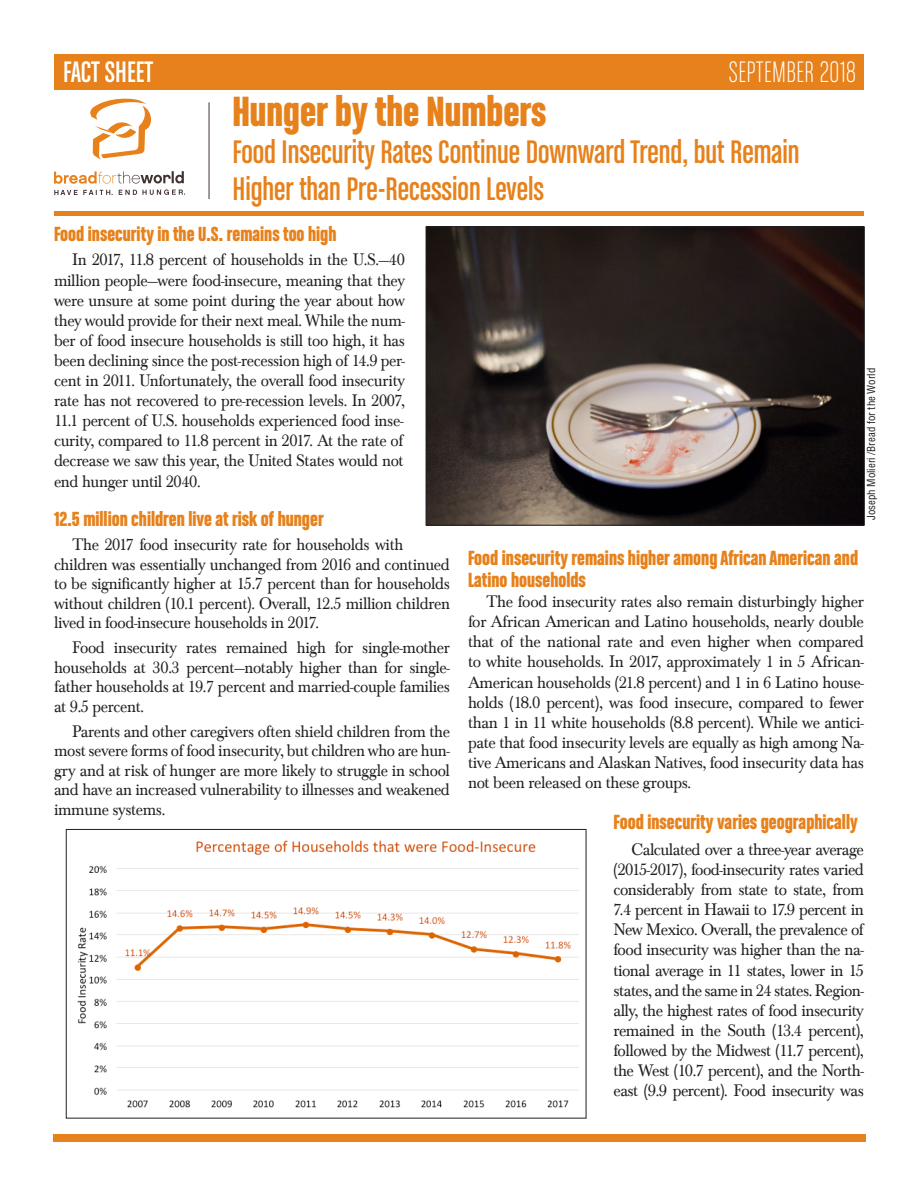
<style>
.page{position:relative;width:918px;height:1188px;background:#fff}
.page>*{position:absolute;margin:0;border:0;box-sizing:border-box;transform-origin:0 0}
.t1{font:44.85px "Chalet Comprime Hong Kong Sixty";color:#e6811b}
.t2{font:34.65px/37.2px "Chalet Comprime Cologne Sixty";color:#e6811b}
.t3{font:31.5px "Chalet Comprime Milan Sixty";letter-spacing:.02em;color:#fff}
.t4{font:31.5px "Chalet Comprime Cologne Sixty";color:#fff}
.Subhead_-_Fact_Sheet{font:21.75px/22.5px "Chalet Comprime Hong Kong Sixty";color:#e6811b}
.Body_text_-_Fact_She{font:21.75px "Chalet Comprime Hong Kong Sixty";color:#e6811b}
.Body_text_-_Fact_She-2{font:17.25px/20.1px "Baskerville Com";letter-spacing:-.02em;color:#231f20;text-align:justify;scale:.95 1}
.Body_text_-_Fact_She-3{font:17.25px/20.1px "Baskerville Com";letter-spacing:-.02em;color:#231f20;text-align:justify;scale:.96 1}
.t5{font:condensed 10.8px "Helvetica";color:#231f20}
</style>
<div class="page">
<div style="left:53px;top:1134px;width:813px;height:7px;background:#e6811b"></div>
<img style="left:428px;top:228px;width:435px;height:296px">
<div style="left:426px;top:226px;width:439px;height:300px;border:1px solid #231f20"></div>
<div style="left:54px;top:54px;width:810px;height:35px;background:#e6811b"></div>
<hr style="left:54px;top:212px;width:810px;height:4px;background:#e6811b">
<hr style="left:209px;top:102px;width:1px;height:97px;background:#40302f">
<svg style="left:90px;top:98px;width:61px;height:62px"></svg>
<svg style="left:54px;top:171px;width:131px;height:24px"></svg>
<img style="left:77px;top:829px;width:510px;height:282px">
<div style="left:66px;top:829px;width:520px;height:290px;border:1px solid #231f20"></div>
<p class="t4" style="left:63px;top:54px;width:92px">FACT SHEET</p>
<p class="t3" style="left:729px;top:55px;width:129px">SEPTEMBER 2018</p>
<p class="t1" style="left:232px;top:85px;width:315px">Hunger by the Numbers</p>
<p class="t2" style="left:232px;top:133px;width:569px">Food Insecurity Rates Continue Downward Trend, but Remain<br>Higher than Pre-Recession Levels</p>
<p class="Subhead_-_Fact_Sheet" style="left:54px;top:222px;width:284px">Food insecurity in the U.S. remains too high</p>
<p class="Body_text_-_Fact_She-2" style="left:54px;top:250px;width:371px;text-indent:18px">In 2017, 11.8 percent of households in the U.S.—40 million people—were food-insecure, meaning that they were unsure at some point during the year about how they would provide for their next meal. While the num&shy;ber of food insecure households is still too high, it has been declining since the post-recession high of 14.9 per&shy;cent in 2011. Unfortunately, the overall food insecurity rate has not recovered to pre-recession levels. In 2007, 11.1 percent of U.S. households experienced food inse&shy;curity, compared to 11.8 percent in 2017. At the rate of decrease we saw this year, the United States would not end hunger until 2040.</p>
<p class="Body_text_-_Fact_She" style="left:54px;top:506px;width:271px">12.5 million children live at risk of hunger</p>
<p class="Body_text_-_Fact_She-2" style="left:54px;top:535px;width:418px;line-height:19.5px;text-align:left;text-indent:18px">The 2017 food insecurity rate for households with children was essentially unchanged from 2016 and continued to be significantly higher at 15.7 percent than for households without children (10.1 percent). Overall, 12.5 million children lived in food-insecure households in 2017.</p>
<p class="Body_text_-_Fact_She-2" style="left:54px;top:638px;width:418px;line-height:19.5px;text-indent:18px">Food insecurity rates remained high for single-mother households at 30.3 percent—notably higher than for single&shy;father households at 19.7 percent and married-couple families at 9.5 percent.</p>
<p class="Body_text_-_Fact_She-2" style="left:54px;top:722px;width:418px;line-height:19.6px;text-indent:18px">Parents and other caregivers often shield children from the most severe forms of food insecurity, but children who are hun&shy;gry and at risk of hunger are more likely to struggle in school and have an increased vulnerability to illnesses and weakened immune systems.</p>
<p class="t5" style="left:865px;top:520px;width:154px;rotate:-90deg">Joseph Molieri /Bread for the World</p>
<p class="Subhead_-_Fact_Sheet" style="left:468px;top:546px;width:392px">Food insecurity remains higher among African American and<br>Latino households</p>
<p class="Body_text_-_Fact_She-3" style="left:468px;top:592px;width:414px;text-indent:18px">The food insecurity rates also remain disturbingly higher for African American and Latino households, nearly double that of the national rate and even higher when compared to white households. In 2017, approximately 1 in 5 African-American households (21.8 percent) and 1 in 6 Latino house&shy;holds (18.0 percent), was food insecure, compared to fewer than 1 in 11 white households (8.8 percent). While we antici&shy;pate that food insecurity levels are equally as high among Na&shy;tive Americans and Alaskan Natives, food insecurity data has not been released on these groups.</p>
<p class="Body_text_-_Fact_She" style="left:614px;top:810px;width:246px">Food insecurity varies geographically</p>
<p class="Body_text_-_Fact_She-3" style="left:614px;top:840px;width:262px;text-indent:18px">Calculated over a three-year average (2015-2017), food-insecurity rates varied considerably from state to state, from 7.4 percent in Hawaii to 17.9 percent in New Mexico. Overall, the prevalence of food insecurity was higher than the na&shy;tional average in 11 states, lower in 15 states, and the same in 24 states. Region&shy;ally, the highest rates of food insecurity remained in the South (13.4 percent), followed by the Midwest (11.7 percent), the West (10.7 percent), and the North&shy;east (9.9 percent). Food insecurity was</p>
</div>
